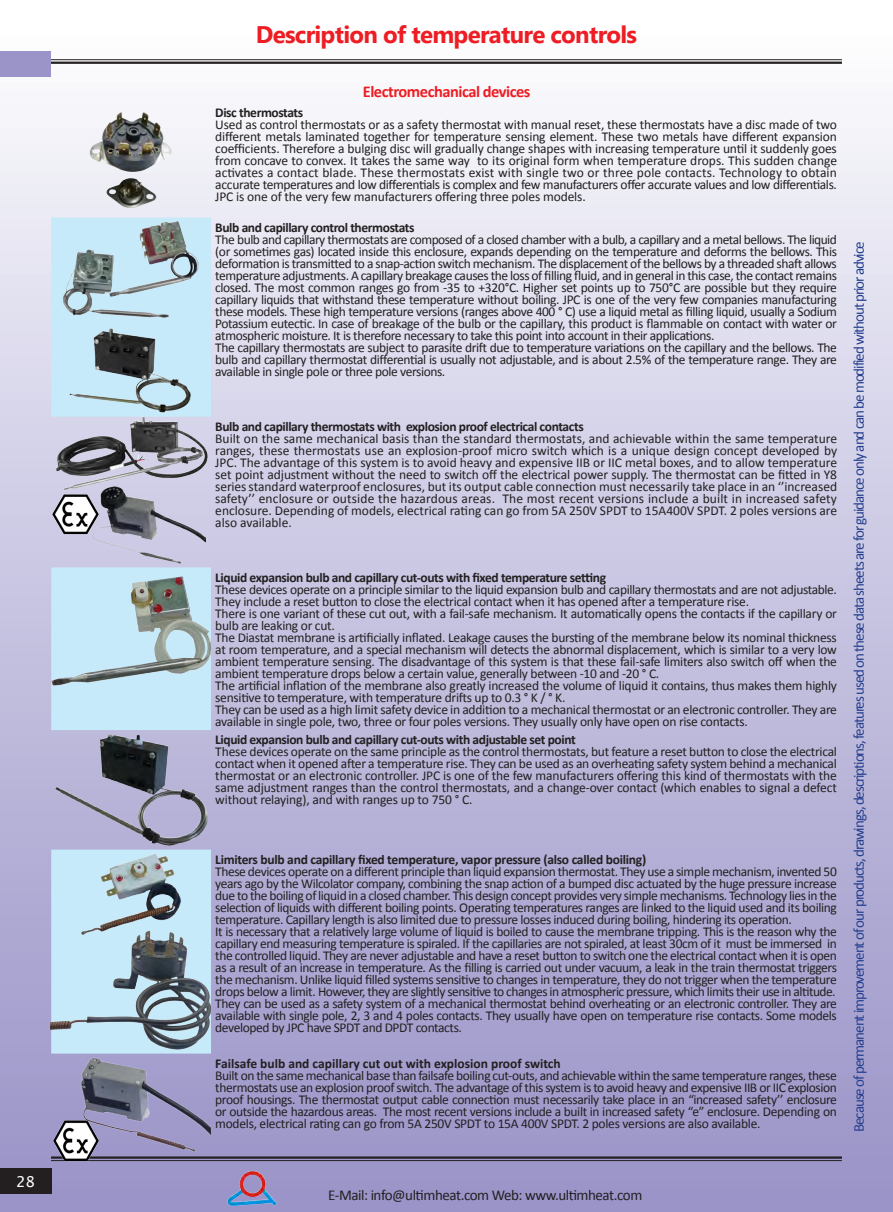
<style>
.page{position:relative;width:893px;height:1212px;background:#fff}
.page>*{position:absolute;margin:0;border:0;box-sizing:border-box;transform-origin:0 0}
.t1{font:700 24px "Microsoft New Tai Lue";letter-spacing:-.03em;color:#ee1d23}
.t2{font:700 16.5px "Calibri";letter-spacing:-.03em;color:#ee1d23}
.t3{font:15px "Calibri";letter-spacing:-.07em;color:#253f8e}
.t4{font:15px "Calibri";letter-spacing:-.03em;color:#231f20}
.t5{font:15px "Lucida Sans Unicode";color:#fff}
.t6{font:13.5px/12px "Calibri";letter-spacing:-.03em;color:#231f20;text-align:justify}
.t7{font:700 13.5px "Calibri";letter-spacing:-.03em;color:#231f20}
.t8{font:700 13.5px "Calibri";color:#231f20}
</style>
<div class="page">
<div style="left:0;top:0;width:893px;height:1212px;background:linear-gradient(to bottom,#fcfdfe,#9690c6)"></div>
<div style="left:0;top:1168px;width:51px;height:25px;background:#231f20"></div>
<div style="left:0;top:51px;width:51px;height:26px;background:#9a94c8"></div>
<hr style="left:51px;top:1156px;width:791px;height:3px;background:#231f20">
<hr style="left:51px;top:1160px;width:791px;height:1px;background:#231f20">
<hr style="left:51px;top:59px;width:791px;height:1px;background:#231f20">
<hr style="left:51px;top:62px;width:791px;height:2px;background:#231f20">
<img style="left:223px;top:1158px;width:61px;height:54px">
<svg style="left:51px;top:218px;width:160px;height:835px;background:#c5e3f5"></svg>
<img style="left:87px;top:107px;width:88px;height:69px">
<img style="left:105px;top:178px;width:52px;height:30px">
<img style="left:109px;top:222px;width:90px;height:74px">
<img style="left:70px;top:329px;width:120px;height:83px">
<img style="left:64px;top:249px;width:104px;height:69px">
<img style="left:51px;top:493px;width:41px;height:44px">
<img style="left:52px;top:412px;width:159px;height:81px">
<img style="left:92px;top:486px;width:114px;height:77px">
<img style="left:51px;top:577px;width:160px;height:108px">
<img style="left:55px;top:734px;width:152px;height:111px">
<img style="left:81px;top:854px;width:100px;height:76px">
<img style="left:51px;top:930px;width:161px;height:119px">
<img style="left:52px;top:1120px;width:49px;height:43px">
<img style="left:69px;top:1058px;width:142px;height:98px">
<p class="t5" style="left:16px;top:1169px;width:20px">28</p>
<h1 class="t1" style="left:256px;top:21px;width:383px">Description of temperature controls</h1>
<p class="t2" style="left:363px;top:81px;width:169px">Electromechanical devices</p>
<p class="t7" style="left:215px;top:104px;width:89px">Disc thermostats</p>
<p class="t6" style="left:215px;top:119px;width:623px">Used as control thermostats or as a safety thermostat with manual reset, these thermostats have a disc made of two different metals laminated together for temperature sensing element. These two metals have different expansion coefficients. Therefore a bulging disc will gradually change shapes with increasing temperature until it suddenly goes from concave to convex. It takes the same way to its original form when temperature drops. This sudden change activates a contact blade. These thermostats exist with single two or three pole contacts. Technology to obtain accurate temperatures and low differentials is complex and few manufacturers offer accurate values and low differentials.<br>JPC is one of the very few manufacturers offering three poles models.</p>
<p class="t7" style="left:215px;top:219px;width:201px">Bulb and capillary control thermostats</p>
<p class="t6" style="left:215px;top:234px;width:623px;text-align:left">The bulb and capillary thermostats are composed of a closed chamber with a bulb, a capillary and a metal bellows. The liquid (or sometimes gas) located inside this enclosure, expands depending on the temperature and deforms the bellows. This deformation is transmitted to a snap-action switch mechanism. The displacement of the bellows by a threaded shaft allows temperature adjustments. A capillary breakage causes the loss of filling fluid, and in general in this case, the contact remains closed. The most common ranges go from -35 to +320°C. Higher set points up to 750°C are possible but they require capillary liquids that withstand these temperature without boiling. JPC is one of the very few companies manufacturing these models. These high temperature versions (ranges above 400 ° C) use a liquid metal as filling liquid, usually a Sodium Potassium eutectic. In case of breakage of the bulb or the capillary, this product is flammable on contact with water or atmospheric moisture. It is therefore necessary to take this point into account in their applications.<br>The capillary thermostats are subject to parasite drift due to temperature variations on the capillary and the bellows. The bulb and capillary thermostat differential is usually not adjustable, and is about 2.5% of the temperature range. They are available in single pole or three pole versions.</p>
<p class="t7" style="left:215px;top:418px;width:370px">Bulb and capillary thermostats with explosion proof electrical contacts</p>
<p class="t6" style="left:215px;top:433px;width:623px">Built on the same mechanical basis than the standard thermostats, and achievable within the same temperature ranges, these thermostats use an explosion-proof micro switch which is a unique design concept developed by JPC. The advantage of this system is to avoid heavy and expensive IIB or IIC metal boxes, and to allow temperature set point adjustment without the need to switch off the electrical power supply. The thermostat can be fitted in Y8 series standard waterproof enclosures, but its output cable connection must necessarily take place in an ‘’increased safety’’ enclosure or outside the hazardous areas. The most recent versions include a built in increased safety enclosure. Depending of models, electrical rating can go from 5A 250V SPDT to 15A400V SPDT. 2 poles versions are also available.</p>
<p class="t7" style="left:215px;top:569px;width:392px">Liquid expansion bulb and capillary cut-outs with fixed temperature setting</p>
<p class="t6" style="left:215px;top:583px;width:623px;text-align:left">These devices operate on a principle similar to the liquid expansion bulb and capillary thermostats and are not adjustable.<br>They include a reset button to close the electrical contact when it has opened after a temperature rise.<br>There is one variant of these cut out, with a fail-safe mechanism. It automatically opens the contacts if the capillary or bulb are leaking or cut.<br>The Diastat membrane is artificially inflated. Leakage causes the bursting of the membrane below its nominal thickness at room temperature, and a special mechanism will detects the abnormal displacement, which is similar to a very low ambient temperature sensing. The disadvantage of this system is that these fail-safe limiters also switch off when the ambient temperature drops below a certain value, generally between -10 and -20 ° C.<br>The artificial inflation of the membrane also greatly increased the volume of liquid it contains, thus makes them highly sensitive to temperature, with temperature drifts up to 0.3 ° K / ° K.<br>They can be used as a high limit safety device in addition to a mechanical thermostat or an electronic controller. They are available in single pole, two, three or four poles versions. They usually only have open on rise contacts.</p>
<p class="t7" style="left:215px;top:731px;width:362px">Liquid expansion bulb and capillary cut-outs with adjustable set point</p>
<p class="t6" style="left:215px;top:746px;width:623px">These devices operate on the same principle as the control thermostats, but feature a reset button to close the electrical contact when it opened after a temperature rise. They can be used as an overheating safety system behind a mechanical thermostat or an electronic controller. JPC is one of the few manufacturers offering this kind of thermostats with the same adjustment ranges than the control thermostats, and a change-over contact (which enables to signal a defect without relaying), and with ranges up to 750 ° C.</p>
<p class="t7" style="left:215px;top:851px;width:432px">Limiters bulb and capillary fixed temperature, vapor pressure (also called boiling)</p>
<p class="t6" style="left:215px;top:865px;width:623px;text-align:left">These devices operate on a different principle than liquid expansion thermostat. They use a simple mechanism, invented 50 years ago by the Wilcolator company, combining the snap action of a bumped disc actuated by the huge pressure increase due to the boiling of liquid in a closed chamber. This design concept provides very simple mechanisms. Technology lies in the selection of liquids with different boiling points. Operating temperatures ranges are linked to the liquid used and its boiling temperature. Capillary length is also limited due to pressure losses induced during boiling, hindering its operation.<br>It is necessary that a relatively large volume of liquid is boiled to cause the membrane tripping. This is the reason why the capillary end measuring temperature is spiraled. If the capillaries are not spiraled, at least 30cm of it must be immersed in the controlled liquid. They are never adjustable and have a reset button to switch one the electrical contact when it is open as a result of an increase in temperature. As the filling is carried out under vacuum, a leak in the train thermostat triggers the mechanism. Unlike liquid filled systems sensitive to changes in temperature, they do not trigger when the temperature drops below a limit. However, they are slightly sensitive to changes in atmospheric pressure, which limits their use in altitude.<br>They can be used as a safety system of a mechanical thermostat behind overheating or an electronic controller. They are available with single pole, 2, 3 and 4 poles contacts. They usually have open on temperature rise contacts. Some models developed by JPC have SPDT and DPDT contacts.</p>
<p class="t8" style="left:215px;top:1055px;width:347px">Failsafe bulb and capillary cut out with explosion proof switch</p>
<p class="t6" style="left:215px;top:1069px;width:623px">Built on the same mechanical base than failsafe boiling cut-outs, and achievable within the same temperature ranges, these thermostats use an explosion proof switch. The advantage of this system is to avoid heavy and expensive IIB or IIC explosion proof housings. The thermostat output cable connection must necessarily take place in an “increased safety’’ enclosure or outside the hazardous areas. The most recent versions include a built in increased safety “e” enclosure. Depending on models, electrical rating can go from 5A 250V SPDT to 15A 400V SPDT. 2 poles versions are also available.</p>
<p class="t3" style="left:849px;top:1132px;width:892px;rotate:-90deg">Because of permanent improvement of our products, drawings, descriptions, features used on these data sheets are for guidance only and can be modified without prior advice</p>
<p class="t4" style="left:328px;top:1185px;width:316px">E-Mail: info@ultimheat.com Web: www.ultimheat.com</p>
</div>
